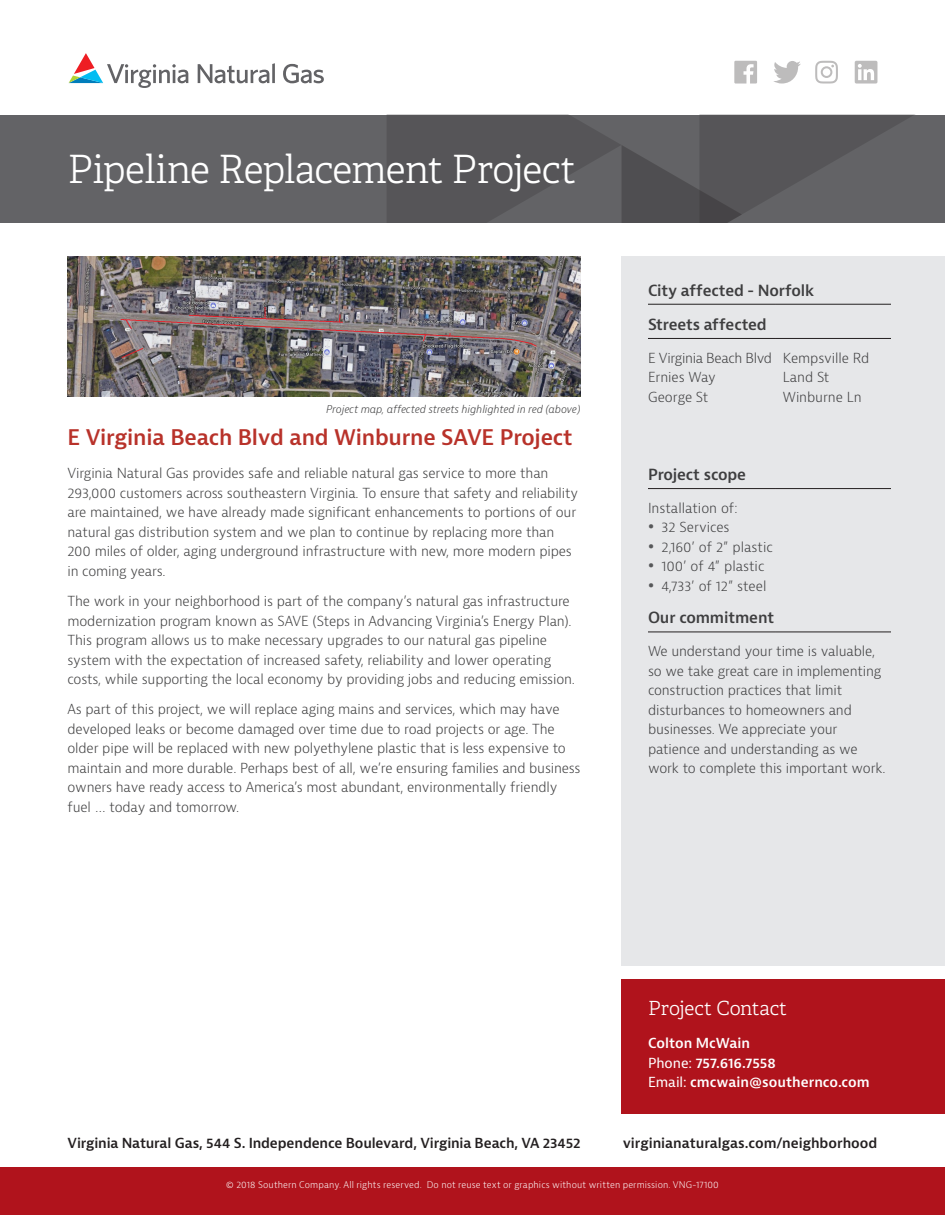
<style>
.page{position:relative;width:945px;height:1215px;background:#fff}
.page>*{position:absolute;margin:0;border:0;box-sizing:border-box;transform-origin:0 0}
.t1{font:300 39px "Adelle";letter-spacing:-.02em;color:#fff}
.t2{font:600 21px "Bernina Sans";letter-spacing:-.01em;color:#b8322a}
.t3{font:300 19.5px "Adelle";letter-spacing:-.005em;color:#fff}
.t4{font:600 15px "Bernina Sans";letter-spacing:-.01em;color:#3e3e3f}
.t5{font:300 13.5px/19.5px "Bernina Sans";letter-spacing:-.01em;color:#3e3e3f}
.t6{font:600 13.5px "Bernina Sans";letter-spacing:-.01em;color:#231f20}
.t7{font:600 13.5px "Bernina Sans";color:#fff}
.t8{font:300 13.5px "Bernina Sans";letter-spacing:-.03em;color:#3e3e3f}
.t9{font:italic 300 10.5px "Bernina Sans";letter-spacing:-.01em;color:#3e3e3f}
.t10{font:300 9px "Bernina Sans";letter-spacing:.01em;color:#fff}
.s1{font-weight:700;font-size:18px;color:#57585a}
.s2{font-weight:400}
</style>
<div class="page">
<div style="left:621px;top:256px;width:324px;height:710px;background:#e6e7e9"></div>
<div style="left:621px;top:980px;width:324px;height:134px;background:#b0131c"></div>
<div style="left:0;top:115px;width:945px;height:108px;background:#636366"></div>
<svg style="left:387px;top:115px;width:526px;height:108px"></svg>
<svg style="left:69px;top:53px;width:255px;height:35px"></svg>
<hr style="left:648px;top:304px;width:128px;height:1px;background:#231f20">
<hr style="left:776px;top:304px;width:115px;height:1px;background:#231f20">
<hr style="left:648px;top:338px;width:128px;height:1px;background:#231f20">
<hr style="left:776px;top:338px;width:115px;height:1px;background:#231f20">
<hr style="left:648px;top:488px;width:128px;height:1px;background:#231f20">
<hr style="left:776px;top:488px;width:115px;height:1px;background:#231f20">
<hr style="left:648px;top:632px;width:128px;height:1px;background:#231f20">
<hr style="left:776px;top:632px;width:115px;height:1px;background:#231f20">
<div style="left:0;top:1168px;width:945px;height:47px;background:#b0131c"></div>
<svg style="left:773px;top:61px;width:28px;height:23px"></svg>
<svg style="left:734px;top:61px;width:23px;height:23px"></svg>
<svg style="left:815px;top:61px;width:23px;height:23px"></svg>
<div style="left:855px;top:61px;width:22px;height:23px;background:#bdbcbc;border-radius:2px"></div>
<svg style="left:858px;top:64px;width:16px;height:16px"></svg>
<img style="left:68px;top:257px;width:512px;height:140px">
<p class="t1" style="left:68px;top:146px;width:510px">Pipeline Replacement Project</p>
<p class="t9" style="left:326px;top:403px;width:256px">Project map, affected streets highlighted in red (above)</p>
<p class="t2" style="left:68px;top:424px;width:507px">E Virginia Beach Blvd and Winburne SAVE Project</p>
<p class="t5" style="left:68px;top:464px;width:512px">Virginia Natural Gas provides safe and reliable natural gas service to more than 293,000 customers across southeastern Virginia. To ensure that safety and reliability are maintained, we have already made significant enhancements to portions of our natural gas distribution system and we plan to continue by replacing more than 200 miles of older, aging underground infrastructure with new, more modern pipes in coming years.</p>
<p class="t5" style="left:68px;top:592px;width:509px">The work in your neighborhood is part of the company’s natural gas infrastructure modernization program known as SAVE (Steps in Advancing Virginia’s Energy Plan).<br>This program allows us to make necessary upgrades to our natural gas pipeline system with the expectation of increased safety, reliability and lower operating costs, while supporting the local economy by providing jobs and reducing emission.</p>
<p class="t5" style="left:68px;top:700px;width:514px">As part of this project, we will replace aging mains and services, which may have developed leaks or become damaged over time due to road projects or age. The older pipe will be replaced with new polyethylene plastic that is less expensive to maintain and more durable. Perhaps best of all, we’re ensuring families and business owners have ready access to America’s most abundant, environmentally friendly fuel … today and tomorrow.</p>
<p class="t4" style="left:648px;top:280px;width:168px">City affected - Norfolk</p>
<p class="t4" style="left:648px;top:315px;width:120px">Streets affected</p>
<p class="t8" style="left:648px;top:349px;width:126px">E Virginia Beach Blvd</p>
<p class="t5" style="left:648px;top:368px;width:69px">Ernies Way</p>
<p class="t5" style="left:648px;top:387px;width:62px">George St</p>
<p class="t5" style="left:783px;top:348px;width:88px">Kempsville Rd</p>
<p class="t5" style="left:783px;top:368px;width:48px">Land St</p>
<p class="t5" style="left:783px;top:387px;width:80px">Winburne Ln</p>
<p class="t4" style="left:648px;top:465px;width:100px">Project scope</p>
<p class="t5" style="left:648px;top:499px;width:91px">Installation of:</p>
<p class="t5" style="left:648px;top:518px;width:83px"><span class="s1">•</span> 32 Services</p>
<p class="t5" style="left:648px;top:538px;width:126px"><span class="s1">•</span> 2,160’ of 2” plastic</p>
<p class="t5" style="left:648px;top:557px;width:118px"><span class="s1">•</span> 100’ of 4” plastic</p>
<p class="t5" style="left:648px;top:577px;width:120px"><span class="s1">•</span> 4,733’ of 12” steel</p>
<p class="t4" style="left:648px;top:608px;width:128px">Our commitment</p>
<p class="t5" style="left:648px;top:642px;width:239px">We understand your time is valuable, so we take great care in implementing construction practices that limit disturbances to homeowners and businesses. We appreciate your patience and understanding as we work to complete this important work.</p>
<p class="t3" style="left:648px;top:997px;width:141px">Project Contact</p>
<p class="t7" style="left:648px;top:1035px;width:104px">Colton McWain</p>
<p class="t7" style="left:648px;top:1054px;width:129px"><span class="s2">Phone:</span> 757.616.7558</p>
<p class="t7" style="left:648px;top:1074px;width:223px"><span class="s2">Email:</span> cmcwain@southernco.com</p>
<p class="t6" style="left:68px;top:1134px;width:515px">Virginia Natural Gas, 544 S. Independence Boulevard, Virginia Beach, VA 23452</p>
<p class="t10" style="left:226px;top:1179px;width:494px">© 2018 Southern Company. All rights reserved. Do not reuse text or graphics without written permission. VNG-17100</p>
<p class="t6" style="left:623px;top:1134px;width:256px">virginianaturalgas.com/neighborhood</p>
</div>
